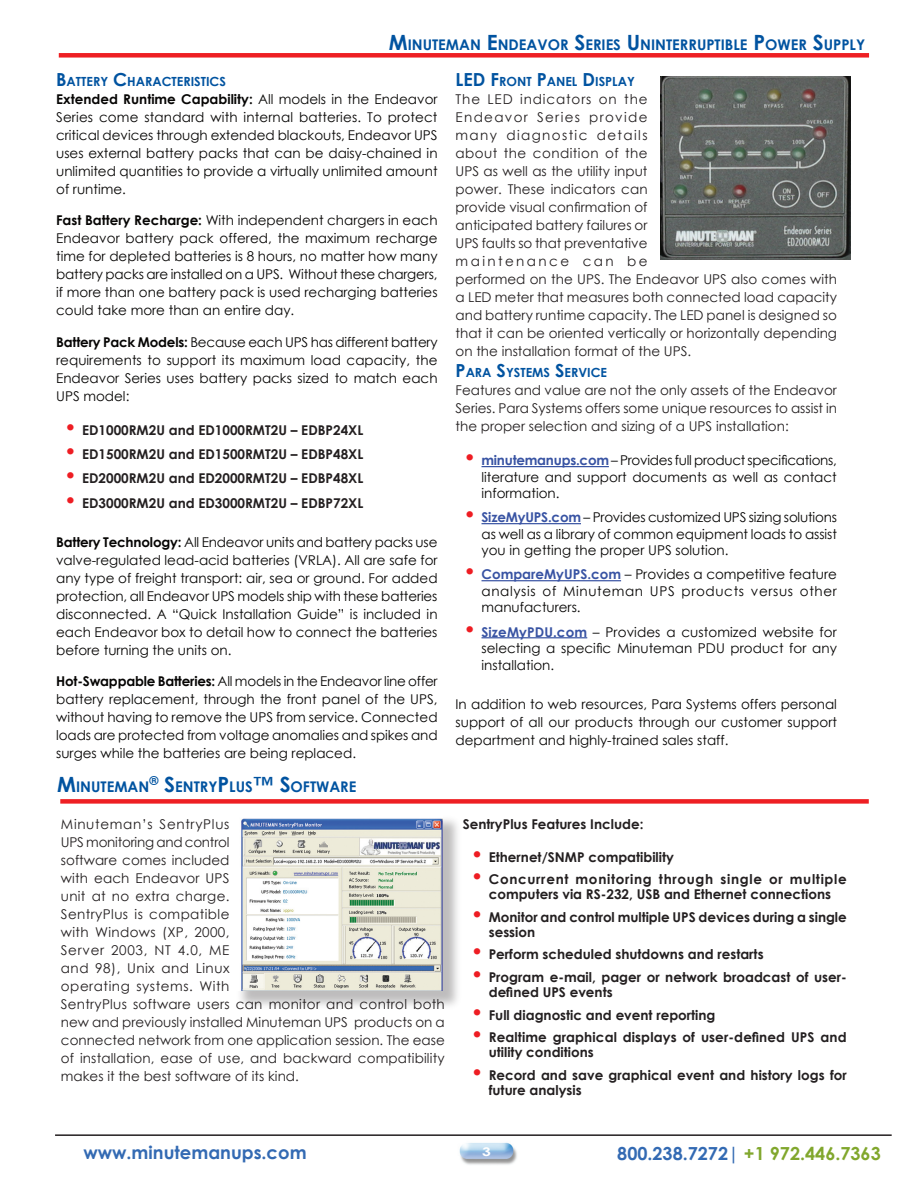
<style>
.page{position:relative;width:918px;height:1188px;background:#fff}
.page>*{position:absolute;margin:0;border:0;box-sizing:border-box;transform-origin:0 0}
.t1{font:21px/37.5px "Century Gothic";color:#ee1d23}
.t2{font:700 18px "Century Gothic";color:#81a72d}
.t3{font:700 18px "Century Gothic";color:#336ab3}
.t4{font:700 18px "Century Gothic";color:#0153a0}
.t5{font:700 14.7px "Century Gothic";color:#0153a0}
.t6{font:13.5px/18px "Century Gothic";color:#060504;text-align:justify}
.t7{font:13.5px/18px "Century Gothic";color:#231f20}
.t8{font:700 13.5px/22.5px "Century Gothic";color:#231f20}
.t9{font:700 13.5px/22.5px "Century Gothic";letter-spacing:.05em;color:#231f20}
.t10{font:700 12.6px "Century Gothic";color:#0153a0}
.t11{font:700 12px "Century Gothic";color:#fff;scale:1.3 1}
.s1{font-size:21px}
.s2{font-size:18px}
.s3{font-weight:700}
.s4{font-weight:700;color:#3853a3}
.s5{color:#336ab3}
</style>
<div class="page">
<div style="left:60px;top:799px;width:809px;height:5px;background:#ee1f23"></div>
<div style="left:235px;top:813px;width:227px;height:198px;background:#231f20;opacity:.3"></div>
<img style="left:235px;top:813px;width:208px;height:178px">
<div style="left:59px;top:53px;width:810px;height:5px;background:#ee1f23"></div>
<hr style="left:482px;top:466px;width:127px;height:1px;background:#3853a3">
<hr style="left:482px;top:523px;width:99px;height:1px;background:#3853a3">
<hr style="left:482px;top:580px;width:139px;height:1px;background:#3853a3">
<hr style="left:482px;top:637px;width:105px;height:1px;background:#3853a3">
<img style="left:660px;top:76px;width:191px;height:184px">
<img style="left:459px;top:1142px;width:58px;height:23px">
<hr style="left:55px;top:1134px;width:837px;height:2px;background:#231f20">
<p class="t5" style="left:389px;top:33px;width:478px"><span class="s1">M</span>inuteman <span class="s1">E</span>ndeavor <span class="s1">S</span>eries <span class="s1">U</span> ninterruptible <span class="s1">P</span>ower <span class="s1">S</span>upply</p>
<p class="t10" style="left:56px;top:72px;width:171px"><span class="s2">B</span>attery <span class="s2">C</span>haracteristics</p>
<p class="t6" style="left:56px;top:90px;width:383px"><span class="s3">Extended Runtime Capability:</span> All models in the Endeavor Series come standard with internal batteries. To protect critical devices through extended blackouts, Endeavor UPS uses external battery packs that can be daisy-chained in unlimited quantities to provide a virtually unlimited amount of runtime.</p>
<p class="t6" style="left:56px;top:211px;width:383px"><span class="s3">Fast Battery Recharge:</span> With independent chargers in each Endeavor battery pack offered, the maximum recharge time for depleted batteries is 8 hours, no matter how many battery packs are installed on a UPS. Without these chargers, if more than one battery pack is used recharging batteries could take more than an entire day.</p>
<p class="t6" style="left:56px;top:333px;width:383px"><span class="s3">Battery Pack Models:</span> Because each UPS has different battery requirements to support its maximum load capacity, the Endeavor Series uses battery packs sized to match each UPS model:</p>
<p class="t8" style="left:82px;top:418px;width:283px;line-height:24px;text-align:justify">ED1000RM2U and ED1000RMT2U – EDBP24XL ED1500RM2U and ED1500RMT2U – EDBP48XL ED2000RM2U and ED2000RMT2U – EDBP48XL ED3000RM2U and ED3000RMT2U – EDBP72XL</p>
<p class="t6" style="left:56px;top:533px;width:383px"><span class="s3">Battery Technology:</span> All Endeavor units and battery packs use valve-regulated lead-acid batteries (VRLA). All are safe for any type of freight transport: air, sea or ground. For added protection, all Endeavor UPS models ship with these batteries disconnected. A “Quick Installation Guide” is included in each Endeavor box to detail how to connect the batteries before turning the units on.</p>
<p class="t6" style="left:56px;top:672px;width:383px"><span class="s3">Hot-Swappable Batteries:</span> All models in the Endeavor line offer battery replacement, through the front panel of the UPS, without having to remove the UPS from service. Connected loads are protected from voltage anomalies and spikes and surges while the batteries are being replaced.</p>
<h1 class="t1" style="left:64px;top:415px;width:14px;line-height:24px;text-align:justify">• • • •</h1>
<p class="t5" style="left:57px;top:776px;width:301px"><span class="s1">M</span>inuteman<sup>®</sup> <span class="s1">S</span>entry<span class="s1">P</span> lus<span class="s1">™ S</span>oftware</p>
<h2 class="t4" style="left:456px;top:66px;width:11px">LED</h2>
<p class="t10" style="left:491px;top:72px;width:146px"><span class="s2">F</span>ront <span class="s2">P</span>anel <span class="s2">D</span>isplay</p>
<p class="t7" style="left:456px;top:90px;width:383px">The LED indicators on the<br>Endeavor Series provide<br>many diagnostic details<br>about the condition of the<br>UPS as well as the utility input<br>power. These indicators can<br>provide visual confirmation of<br>anticipated battery failures or<br>UPS faults so that preventative<br>maintenance can be<br>performed on the UPS. The Endeavor UPS also comes with a LED meter that measures both connected load capacity and battery runtime capacity. The LED panel is designed so that it can be oriented vertically or horizontally depending on the installation format of the UPS.</p>
<p class="t10" style="left:456px;top:363px;width:153px"><span class="s2">P</span>ara <span class="s2">S</span>ystems <span class="s2">S</span>ervice</p>
<p class="t7" style="left:456px;top:381px;width:383px;text-align:justify">Features and value are not the only assets of the Endeavor Series. Para Systems offers some unique resources to assist in the proper selection and sizing of a UPS installation:</p>
<p class="t6" style="left:482px;top:452px;width:357px;line-height:16.5px"><span class="s4">minutemanups.com</span> – Provides full product specifications, literature and support documents as well as contact information.</p>
<p class="t6" style="left:482px;top:509px;width:357px;line-height:16.5px"><span class="s4">SizeMyUPS.com</span> – Provides customized UPS sizing solutions as well as a library of common equipment loads to assist you in getting the proper UPS solution.</p>
<p class="t6" style="left:482px;top:566px;width:357px;line-height:16.5px"><span class="s4">CompareMyUPS.com</span> – Provides a competitive feature analysis of Minuteman UPS products versus other manufacturers.</p>
<p class="t6" style="left:482px;top:623px;width:357px;line-height:16.5px"><span class="s4">SizeMyPDU.com</span> – Provides a customized website for selecting a specific Minuteman PDU product for any installation.</p>
<p class="t6" style="left:456px;top:695px;width:383px">In addition to web resources, Para Systems offers personal support of all our products through our customer support department and highly-trained sales staff.</p>
<h1 class="t1" style="left:464px;top:439px;width:14px">•</h1>
<h1 class="t1" style="left:464px;top:496px;width:14px">•</h1>
<h1 class="t1" style="left:464px;top:553px;width:14px">•</h1>
<h1 class="t1" style="left:464px;top:610px;width:14px">•</h1>
<p class="t7" style="left:61px;top:815px;width:385px">Minuteman’s SentryPlus<br>UPS monitoring and control<br>software comes included<br>with each Endeavor UPS<br>unit at no extra charge.<br>SentryPlus is compatible<br>with Windows (XP, 2000,<br>Server 2003, NT 4.0, ME<br>and 98), Unix and Linux<br>operating systems. With<br>SentryPlus software users can monitor and control both new and previously installed Minuteman UPS products on a connected network from one application session. The ease of installation, ease of use, and backward compatibility makes it the best software of its kind.</p>
<p class="t8" style="left:463px;top:812px;width:182px">SentryPlus Features Include:</p>
<h1 class="t1" style="left:471px;top:843px;width:14px;line-height:22.5px">• •</h1>
<h1 class="t1" style="left:471px;top:895px;width:14px">• •</h1>
<h1 class="t1" style="left:471px;top:955px;width:14px">• •</h1>
<h1 class="t1" style="left:471px;top:1015px;width:14px">• •</h1>
<p class="t9" style="left:489px;top:845px;width:360px">Ethernet/SNMP compatibility<br>Concurrent monitoring through single or multiple</p>
<p class="t8" style="left:489px;top:883px;width:360px">computers via RS-232, USB and Ethernet connections<br>Monitor and control multiple UPS devices during a single</p>
<p class="t8" style="left:489px;top:920px;width:359px">session<br>Perform scheduled shutdowns and restarts<br>Program e-mail, pager or network broadcast of user-</p>
<p class="t8" style="left:489px;top:980px;width:359px">defined UPS events<br>Full diagnostic and event reporting<br>Realtime graphical displays of user-defined UPS and</p>
<p class="t8" style="left:489px;top:1040px;width:359px">utility conditions<br>Record and save graphical event and history logs for</p>
<p class="t8" style="left:489px;top:1078px;width:94px">future analysis</p>
<h2 class="t3" style="left:83px;top:1138px;width:225px">www.minutemanups.com</h2>
<p class="t11" style="left:482px;top:1142px;width:8px">3</p>
<h2 class="t2" style="left:617px;top:1140px;width:265px"><span class="s5">800.238.7272|</span> +1 972.446.7363</h2>
</div>
